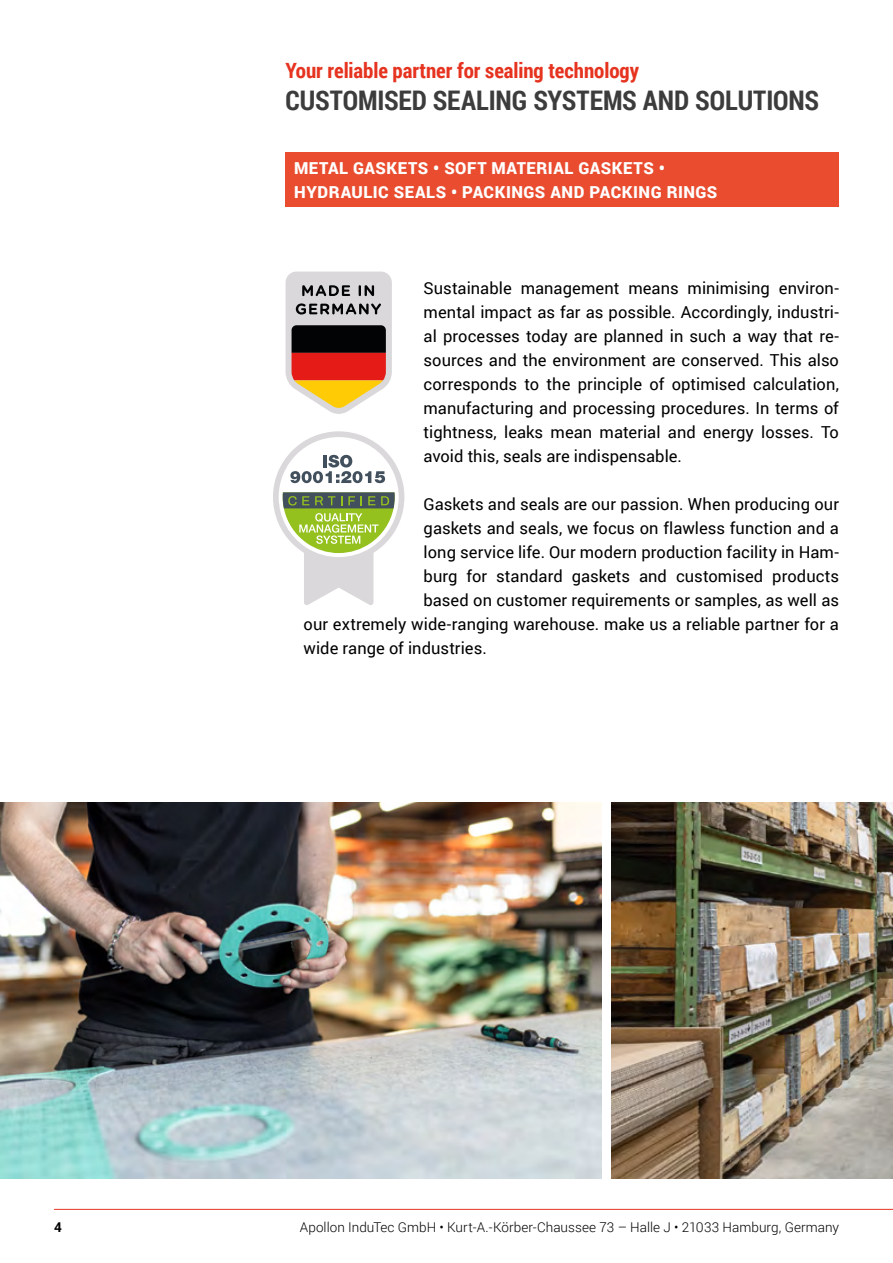
<style>
.page{position:relative;width:893px;height:1263px;background:#fff}
.page>*{position:absolute;margin:0;border:0;box-sizing:border-box;transform-origin:0 0}
.t1{font:700 27px "Roboto Condensed";letter-spacing:-.005em;color:#3c3c3d}
.t2{font:700 21px "Roboto Condensed";color:#e6331f}
.t3{font:16.5px/24px "Roboto";letter-spacing:.005em;color:#000;text-align:justify}
.t4{font:900 16.5px/24px "Roboto";letter-spacing:.035em;color:#fff}
.t5{font:300 13.5px "Roboto";letter-spacing:.005em;color:#000}
.t6{font:700 13.5px "Roboto";color:#000}
</style>
<div class="page">
<hr style="left:54px;top:1209px;width:839px;height:1px;background:#e6331f">
<div style="left:286px;top:152px;width:553px;height:31px;background:#e94c2f"></div>
<div style="left:286px;top:176px;width:553px;height:31px;background:#e94c2f"></div>
<svg style="left:286px;top:272px;width:106px;height:142px"></svg>
<svg style="left:273px;top:431px;width:131px;height:174px"></svg>
<img style="left:0;top:802px;width:601px;height:376px">
<img style="left:612px;top:802px;width:281px;height:376px">
<p class="t2" style="left:286px;top:56px;width:355px">Your reliable partner for sealing technology</p>
<h1 class="t1" style="left:286px;top:82px;width:535px">CUSTOMISED SEALING SYSTEMS AND SOLUTIONS</h1>
<p class="t4" style="left:294px;top:155px;width:425px">METAL GASKETS • SOFT MATERIAL GASKETS •<br>HYDRAULIC SEALS • PACKINGS AND PACKING RINGS</p>
<p class="t3" style="left:424px;top:276px;width:417px">Sustainable management means minimising environ&shy;mental impact as far as possible. Accordingly, industri&shy;al processes today are planned in such a way that re&shy;sources and the environment are conserved. This also corresponds to the principle of optimised calculation, manufacturing and processing procedures. In terms of tightness, leaks mean material and energy losses. To avoid this, seals are indispensable.</p>
<p class="t3" style="left:424px;top:492px;width:417px">Gaskets and seals are our passion. When producing our</p>
<p class="t3" style="left:424px;top:516px;width:417px">gaskets and seals, we focus on flawless function and a</p>
<p class="t3" style="left:424px;top:540px;width:417px">long service life. Our modern production facility in Ham-</p>
<p class="t3" style="left:424px;top:564px;width:417px">burg for standard gaskets and customised products</p>
<p class="t3" style="left:424px;top:588px;width:417px">based on customer requirements or samples, as well as</p>
<p class="t3" style="left:304px;top:612px;width:537px">our extremely wide-ranging warehouse. make us a reliable partner for a</p>
<p class="t3" style="left:304px;top:636px;width:185px">wide range of industries.</p>
<p class="t6" style="left:54px;top:1217px;width:9px">4</p>
<p class="t5" style="left:300px;top:1217px;width:541px">Apollon InduTec GmbH • Kurt-A.-Körber-Chaussee 73 – Halle J • 21033 Hamburg, Germany</p>
</div>
